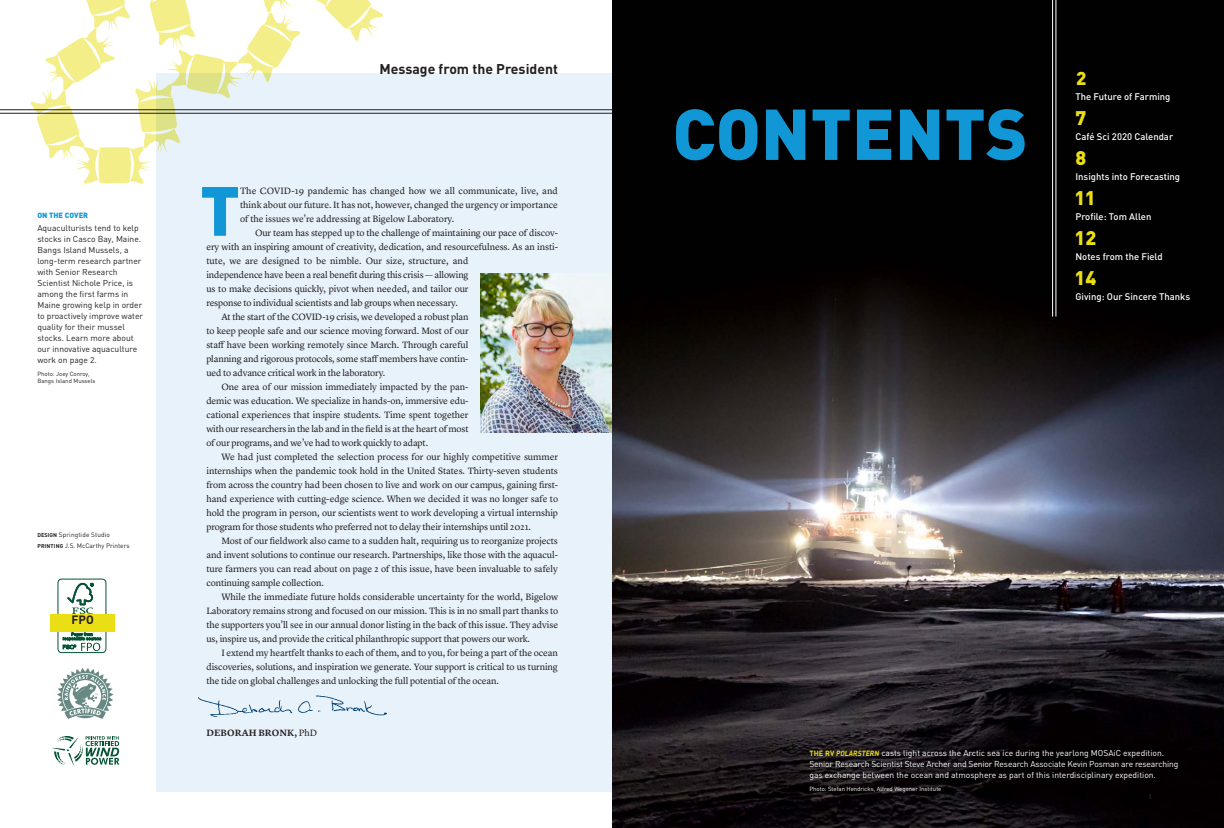
<style>
.page{position:relative;width:1224px;height:828px;background:#fff}
.page>*{position:absolute;margin:0;border:0;box-sizing:border-box;transform-origin:0 0}
.Lyon_9_5_12_indent{font:70.7px "Din Black A";color:#1197d6}
.Lyon_9_5_12_5_initia{font:68.5px "Din Black A";color:#1197d6}
.TOC_body{font:19.5px "Din Black A";color:#eade14}
.TOC_body-2{font:18.5px "Din Black A";color:#eade14}
.Head_2_temp{font:14px "Din Bold A";color:#231f20}
.t1{font:12px "Din Bold A";color:#231f20}
.Lyon_9_5_12_indent-2{font:9.5px/14px "Lyon Text";letter-spacing:-.01em;color:#231f20;text-align:justify}
.Lyon_9_5_12_5_initia-2{font:9.5px/14px "Lyon Text";color:#231f20;text-align:justify}
.TOC_body-3{font:9.5px "Din Medium A";color:#fff}
.Byline{font:600 9.5px "Lyon Text";letter-spacing:.01em;color:#231f20}
.Lyon_9_5_12_indent-3{font:8.5px/11px "Din Regular A";color:#231f20}
.Caption_Din_8_5_11{font:8.5px/11px "Din Regular A";color:#fff}
.Lyon_9_5_12_indent-4{font:7.5px "Din Black A";color:#1197d6}
.Lyon_9_5_12_indent-5{font:700 7.5px "Lyon Text";color:#231f20}
.Credit_body{font:6.5px/11px "Din Regular A";letter-spacing:.005em;color:#231f20}
.Caption_Din_8_5_11-2{font:6px "Din Regular A";color:#fff}
.Lyon_9_5_12_indent-6{font:6px/7.2px "Din Regular A";color:#231f20}
.s1{font-family:"Din Bold A";font-size:5.5px}
.s2{font-weight:400}
.s3{font-family:"Din Bold A";font-size:7.5px;color:#eade14}
.s4{font-family:"Din Bold Italic A";font-size:7.5px;color:#eade14}
</style>
<div class="page">
<img style="left:612px;top:0;width:612px;height:828px">
<div style="left:156px;top:74px;width:456px;height:718px;background:#e8f2fa"></div>
<hr style="left:0;top:110px;width:612px;height:1px;background:#231f20">
<hr style="left:0;top:113px;width:612px;height:1px;background:#231f20">
<svg style="left:57px;top:668px;width:57px;height:51px"></svg>
<svg style="left:51px;top:736px;width:68px;height:30px"></svg>
<div style="left:58px;top:579px;width:48px;height:74px;border:1px solid #045334;border-radius:4px"></div>
<svg style="left:63px;top:583px;width:38px;height:68px"></svg>
<div style="left:51px;top:614px;width:64px;height:18px;background:#eade14"></div>
<hr style="left:1056px;top:0;width:1px;height:317px;background:#fff">
<hr style="left:1052px;top:0;width:1px;height:317px;background:#fff">
<img style="left:481px;top:274px;width:131px;height:159px">
<img style="left:198px;top:696px;width:189px;height:21px">
<svg style="left:31px;top:0;width:269px;height:184px"></svg>
<svg style="left:316px;top:0;width:67px;height:41px"></svg>
<p class="Lyon_9_5_12_indent-4" style="left:37px;top:210px;width:52px">ON THE COVER</p>
<p class="Lyon_9_5_12_indent-3" style="left:37px;top:222px;width:107px">Aquaculturists tend to kelp stocks in Casco Bay, Maine.<br>Bangs Island Mussels, a long-term research partner with Senior Research<br>Scientist Nichole Price, is among the first farms in<br>Maine growing kelp in order to proactively improve water quality for their mussel stocks. Learn more about our innovative aquaculture work on page 2.</p>
<p class="Lyon_9_5_12_indent-6" style="left:37px;top:370px;width:60px">Photo: Joey Conroy,<br>Bangs Island Mussels</p>
<p class="Credit_body" style="left:37px;top:529px;width:94px"><span class="s1">DESIGN</span> Springtide Studio<br><span class="s1">PRINTING</span> J.S. McCarthy Printers</p>
<p class="t1" style="left:71px;top:612px;width:24px">FPO</p>
<p class="Head_2_temp" style="left:379px;top:59px;width:180px">Message from the President</p>
<p class="Lyon_9_5_12_5_initia" style="left:200px;top:165px;width:42px">T</p>
<p class="Lyon_9_5_12_5_initia-2" style="left:240px;top:183px;width:319px">The COVID-19 pandemic has changed how we all communicate, live, and think about our future. It has not, however, changed the urgency or importance of the issues we’re addressing at Bigelow Laboratory.</p>
<p class="Lyon_9_5_12_indent-2" style="left:206px;top:225px;width:353px;text-align:left;text-indent:49px">Our team has stepped up to the challenge of maintaining our pace of discov&shy;ery with an inspiring amount of creativity, dedication, and resourcefulness. As an insti&shy;tute, we are designed to be nimble. Our size, structure, and<br>independence have been a real benefit during this crisis — allowing<br>us to make decisions quickly, pivot when needed, and tailor our<br>response to individual scientists and lab groups when necessary.</p>
<p class="Lyon_9_5_12_indent-2" style="left:206px;top:309px;width:264px;text-indent:15px">At the start of the COVID-19 crisis, we developed a robust plan to keep people safe and our science moving forward. Most of our staff have been working remotely since March. Through careful planning and rigorous protocols, some staff members have contin&shy;ued to advance critical work in the laboratory.</p>
<p class="Lyon_9_5_12_indent-2" style="left:206px;top:379px;width:264px;text-indent:15px">One area of our mission immediately impacted by the pan&shy;demic was education. We specialize in hands-on, immersive edu&shy;cational experiences that inspire students. Time spent together with our researchers in the lab and in the field is at the heart of most of our programs, and we’ve had to work quickly to adapt.</p>
<p class="Lyon_9_5_12_indent-2" style="left:206px;top:449px;width:353px;text-indent:15px">We had just completed the selection process for our highly competitive summer internships when the pandemic took hold in the United States. Thirty-seven students from across the country had been chosen to live and work on our campus, gaining first&shy;hand experience with cutting-edge science. When we decided it was no longer safe to hold the program in person, our scientists went to work developing a virtual internship program for those students who preferred not to delay their internships until 2021.</p>
<p class="Lyon_9_5_12_indent-2" style="left:206px;top:533px;width:353px;text-indent:15px">Most of our fieldwork also came to a sudden halt, requiring us to reorganize projects and invent solutions to continue our research. Partnerships, like those with the aquacul&shy;ture farmers you can read about on page 2 of this issue, have been invaluable to safely continuing sample collection.</p>
<p class="Lyon_9_5_12_indent-2" style="left:206px;top:589px;width:353px;text-indent:15px">While the immediate future holds considerable uncertainty for the world, Bigelow Laboratory remains strong and focused on our mission. This is in no small part thanks to the supporters you’ll see in our annual donor listing in the back of this issue. They advise us, inspire us, and provide the critical philanthropic support that powers our work.</p>
<p class="Lyon_9_5_12_indent-2" style="left:206px;top:645px;width:353px;text-indent:15px">I extend my heartfelt thanks to each of them, and to you, for being a part of the ocean discoveries, solutions, and inspiration we generate. Your support is critical to us turning the tide on global challenges and unlocking the full potential of the ocean.</p>
<p class="Byline" style="left:206px;top:725px;width:112px">DEBORAH BRONK, <span class="s2">PhD</span></p>
<p class="Lyon_9_5_12_indent" style="left:673px;top:87px;width:357px">CONTENTS</p>
<p class="TOC_body-2" style="left:1076px;top:66px;width:12px">2</p>
<p class="TOC_body-3" style="left:1075px;top:91px;width:97px">The Future of Farming</p>
<p class="TOC_body" style="left:1075px;top:105px;width:12px">7</p>
<p class="TOC_body-3" style="left:1075px;top:131px;width:99px">Café Sci 2020 Calendar</p>
<p class="TOC_body" style="left:1075px;top:145px;width:12px">8</p>
<p class="TOC_body-3" style="left:1075px;top:171px;width:106px">Insights into Forecasting</p>
<p class="TOC_body" style="left:1075px;top:185px;width:23px">11</p>
<p class="TOC_body-3" style="left:1075px;top:211px;width:77px">Profile: Tom Allen</p>
<p class="TOC_body" style="left:1075px;top:225px;width:23px">12</p>
<p class="TOC_body-3" style="left:1075px;top:251px;width:89px">Notes from the Field</p>
<p class="TOC_body" style="left:1075px;top:265px;width:23px">14</p>
<p class="TOC_body-3" style="left:1075px;top:291px;width:116px">Giving: Our Sincere Thanks</p>
<p class="Caption_Din_8_5_11" style="left:809px;top:747px;width:371px"><span class="s3">THE RV</span> <span class="s4">POLARSTERN</span> casts light across the Arctic sea ice during the yearlong MOSAiC expedition.<br>Senior Research Scientist Steve Archer and Senior Research Associate Kevin Posman are researching gas exchange between the ocean and atmosphere as part of this interdisciplinary expedition.</p>
<p class="Caption_Din_8_5_11-2" style="left:809px;top:785px;width:134px">Photo: Stefan Hendricks, Alfred Wegener Institute</p>
<p class="Lyon_9_5_12_indent-5" style="left:1148px;top:790px;width:5px">1</p>
</div>
